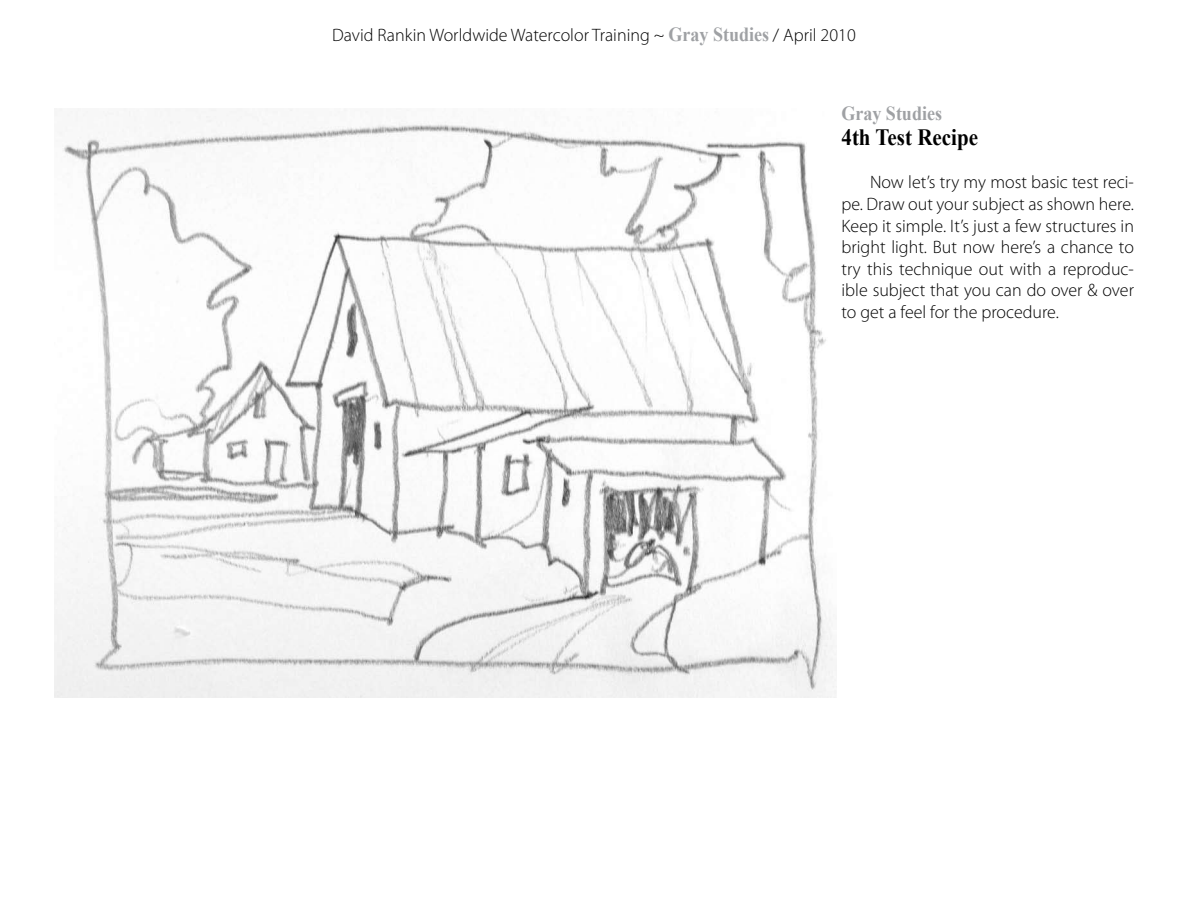
<style>
.page{position:relative;width:1188px;height:918px;background:#fff}
.page>*{position:absolute;margin:0;border:0;box-sizing:border-box;transform-origin:0 0}
.t1{font:700 23.25px "Times New Roman";color:#000;scale:.9 1}
.t2{font:700 19.95px "Times New Roman";color:#9fa1a4;scale:.9 1}
.t3{font:300 18px/21.6px "Myriad Pro";color:#000;text-align:justify}
.s1{font-family:"Times New Roman";font-weight:700;font-size:19.95px;color:#9fa1a4}
</style>
<div class="page">
<img style="left:54px;top:109px;width:783px;height:589px">
<p class="t3" style="left:332px;top:24px;width:525px">David Rankin Worldwide Watercolor Training ~ <span class="s1">Gray Studies</span> / April 2010</p>
<p class="t2" style="left:842px;top:102px;width:113px">Gray Studies</p>
<p class="t1" style="left:842px;top:124px;width:153px">4th Test Recipe</p>
<p class="t3" style="left:842px;top:171px;width:294px;text-indent:28px">Now let’s try my most basic test reci&shy;pe. Draw out your subject as shown here.<br>Keep it simple. It’s just a few structures in bright light. But now here’s a chance to try this technique out with a reproduc&shy;ible subject that you can do over &amp; over to get a feel for the procedure.</p>
</div>
